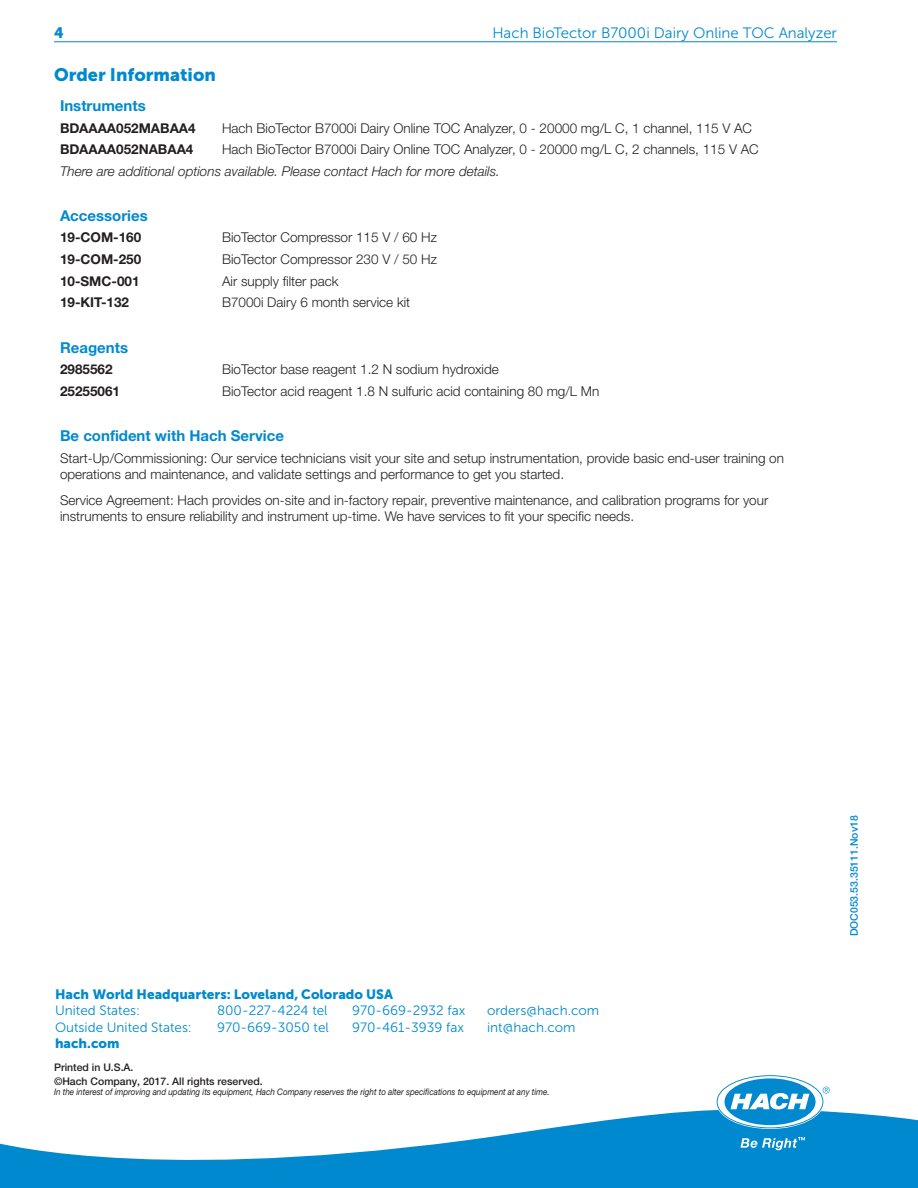
<style>
.page{position:relative;width:918px;height:1188px;background:#fff}
.page>*{position:absolute;margin:0;border:0;box-sizing:border-box;transform-origin:0 0}
.Head_2{font:18px "Museo Sans 900";color:#0089cf}
.Head_3_Text_1_Bold{font:700 15px "Helvetica Neue LTW1 G";color:#0089cf}
.Head_3{font:15px "Museo Sans 300";color:#0089cf}
.Head_3-2{font:15px "Museo Sans 900";color:#0089cf}
.Text_1{font:300 13.5px/16.5px "Helvetica Neue LTW1 G";color:#231f20}
.t1{font:13.5px "Museo Sans 300";color:#0089cf}
.Text_1_Text_1_Bold{font:700 13.5px "Helvetica Neue LTW1 G";color:#231f20}
.TableNote{font:italic 300 13.5px "Helvetica Neue LTW1 G";color:#231f20}
.t2{font:13.5px "Museo Sans 900";color:#0089cf}
.t3{font:500 10.5px/13.5px "Helvetica Neue LTW1 G";color:#231f20}
.t4{font:500 10.5px "Helvetica Neue LTW1 G";color:#0089cf}
.t5{font:italic 9px "Helvetica Neue LTW1 G";color:#231f20;scale:.9 1}
</style>
<div class="page">
<svg style="left:0;top:1110px;width:918px;height:78px;fill:#0089cf"></svg>
<svg style="left:718px;top:1076px;width:112px;height:51px"></svg>
<svg style="left:740px;top:1137px;width:65px;height:13px"></svg>
<hr style="left:54px;top:41px;width:783px;height:1px;background:#0089cf">
<p class="Head_3-2" style="left:54px;top:24px;width:11px">4</p>
<p class="Head_3" style="left:492px;top:25px;width:346px">Hach BioTector B7000i Dairy Online TOC Analyzer</p>
<p class="Head_2" style="left:54px;top:64px;width:163px">Order Information</p>
<p class="Head_3_Text_1_Bold" style="left:60px;top:97px;width:87px">Instruments</p>
<p class="Text_1_Text_1_Bold" style="left:60px;top:120px;width:137px">BDAAAA052MABAA4</p>
<p class="Text_1" style="left:222px;top:120px;width:532px">Hach BioTector B7000i Dairy Online TOC Analyzer, 0 - 20000 mg/L C, 1 channel, 115 V AC</p>
<p class="Text_1_Text_1_Bold" style="left:60px;top:141px;width:135px">BDAAAA052NABAA4</p>
<p class="Text_1" style="left:222px;top:141px;width:538px">Hach BioTector B7000i Dairy Online TOC Analyzer, 0 - 20000 mg/L C, 2 channels, 115 V AC</p>
<p class="TableNote" style="left:60px;top:163px;width:442px">There are additional options available. Please contact Hach for more details.</p>
<p class="Head_3_Text_1_Bold" style="left:60px;top:206px;width:89px">Accessories</p>
<p class="Text_1_Text_1_Bold" style="left:60px;top:229px;width:83px">19-COM-160</p>
<p class="Text_1" style="left:222px;top:229px;width:216px">BioTector Compressor 115 V / 60 Hz</p>
<p class="Text_1_Text_1_Bold" style="left:60px;top:251px;width:83px">19-COM-250</p>
<p class="Text_1" style="left:222px;top:251px;width:216px">BioTector Compressor 230 V / 50 Hz</p>
<p class="Text_1_Text_1_Bold" style="left:60px;top:273px;width:81px">10-SMC-001</p>
<p class="Text_1" style="left:222px;top:273px;width:118px">Air supply filter pack</p>
<p class="Text_1_Text_1_Bold" style="left:60px;top:294px;width:71px">19-KIT-132</p>
<p class="Text_1" style="left:222px;top:294px;width:190px">B7000i Dairy 6 month service kit</p>
<p class="Head_3_Text_1_Bold" style="left:60px;top:338px;width:70px">Reagents</p>
<p class="Text_1_Text_1_Bold" style="left:60px;top:361px;width:54px">2985562</p>
<p class="Text_1" style="left:222px;top:361px;width:278px">BioTector base reagent 1.2 N sodium hydroxide</p>
<p class="Text_1_Text_1_Bold" style="left:60px;top:383px;width:62px">25255061</p>
<p class="Text_1" style="left:222px;top:383px;width:379px">BioTector acid reagent 1.8 N sulfuric acid containing 80 mg/L Mn</p>
<p class="Head_3_Text_1_Bold" style="left:60px;top:427px;width:226px">Be confident with Hach Service</p>
<p class="Text_1" style="left:60px;top:450px;width:726px">Start-Up/Commissioning: Our service technicians visit your site and setup instrumentation, provide basic end-user training on operations and maintenance, and validate settings and performance to get you started.</p>
<p class="Text_1" style="left:60px;top:492px;width:710px">Service Agreement: Hach provides on-site and in-factory repair, preventive maintenance, and calibration programs for your instruments to ensure reliability and instrument up-time. We have services to fit your specific needs.</p>
<p class="t2" style="left:55px;top:987px;width:339px">Hach World Headquarters: Loveland, Colorado USA</p>
<p class="t1" style="left:55px;top:1004px;width:87px">United States:</p>
<p class="t1" style="left:217px;top:1004px;width:112px">800-227-4224 tel</p>
<p class="t1" style="left:352px;top:1004px;width:115px">970-669-2932 fax</p>
<p class="t1" style="left:487px;top:1004px;width:114px">orders@hach.com</p>
<p class="t1" style="left:55px;top:1020px;width:138px">Outside United States:</p>
<p class="t1" style="left:217px;top:1020px;width:113px">970-669-3050 tel</p>
<p class="t1" style="left:352px;top:1020px;width:113px">970-461-3939 fax</p>
<p class="t1" style="left:487px;top:1020px;width:90px">int@hach.com</p>
<p class="t2" style="left:55px;top:1036px;width:66px">hach.com</p>
<p class="t3" style="left:54px;top:1061px;width:210px">Printed in U.S.A.<br>©Hach Company, 2017. All rights reserved.</p>
<p class="t5" style="left:54px;top:1087px;width:552px">In the interest of improving and updating its equipment, Hach Company reserves the right to alter specifications to equipment at any time.</p>
<p class="t4" style="left:848px;top:936px;width:123px;rotate:-90deg">DOC053.53.35111.Nov18</p>
</div>
